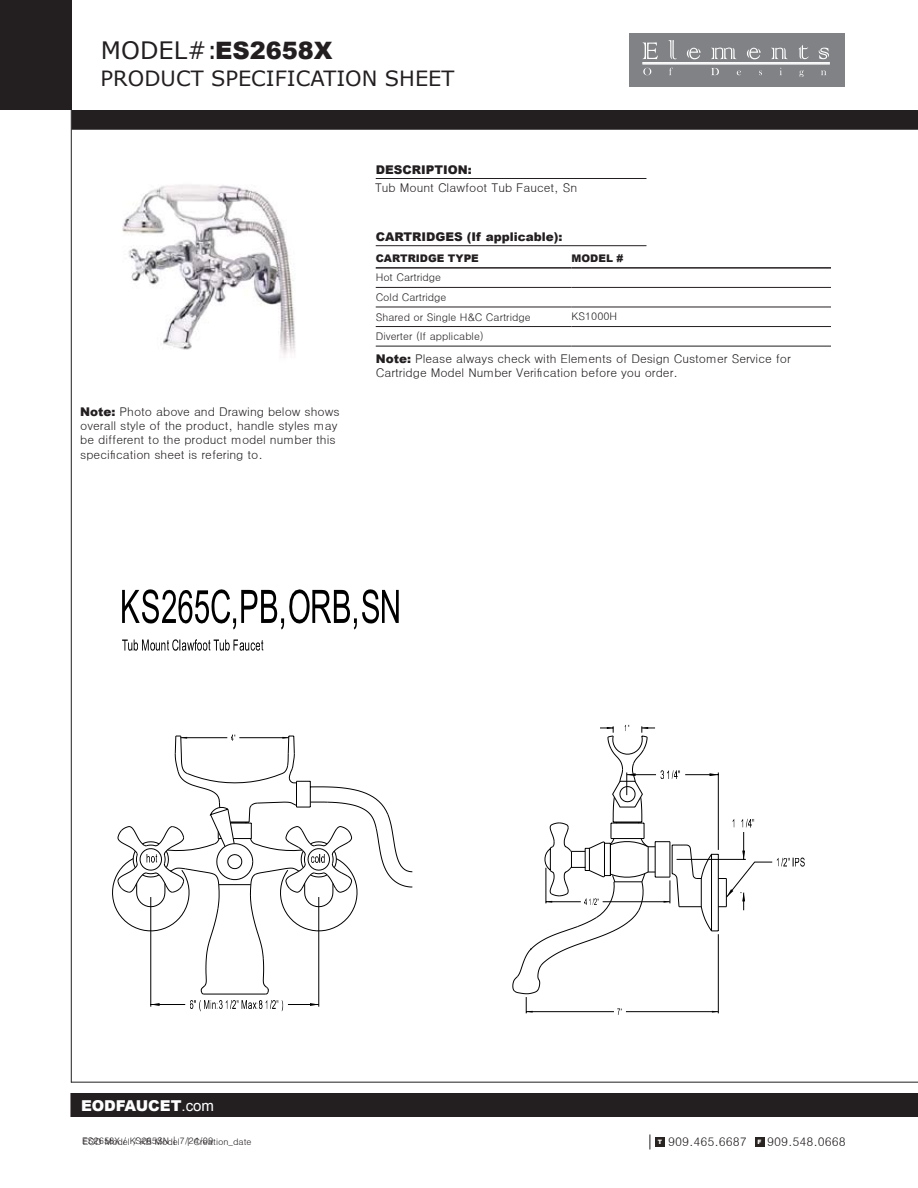
<style>
.page{position:relative;width:918px;height:1188px;background:#fff}
.page>*{position:absolute;margin:0;border:0;box-sizing:border-box;transform-origin:0 0}
.t1{font:24px "Verdana";color:#231f20}
.t2{font:21px "Verdana";color:#231f20}
.t3{font:900 15px "Arial";color:#fff}
.t4{font:12px/14.4px "Dotum";color:#231f20}
.t5{font:900 12px "Arial";color:#231f20}
.t6{font:10.5px/19.5px "Dotum";color:#231f20}
.t7{font:900 10.5px "Arial";color:#231f20}
.t8{font:9px "Dotum";color:#231f20}
.t9{font:900 6px "Arial";color:#fff}
.s1{font-family:"Arial";font-weight:900}
.s2{font-weight:400}
</style>
<div class="page">
<svg style="left:650px;top:1134px;width:1px;height:15px"></svg>
<div style="left:655px;top:1137px;width:10px;height:9px;background:#292421"></div>
<div style="left:755px;top:1137px;width:9px;height:9px;background:#292421"></div>
<div style="left:0;top:0;width:72px;height:110px;background:#231f20"></div>
<hr style="left:71px;top:87px;width:1px;height:996px;background:#231f20">
<div style="left:71px;top:1094px;width:846px;height:22px;background:#231f20"></div>
<div style="left:70px;top:1093px;width:848px;height:24px;border:2px solid #231f20"></div>
<hr style="left:71px;top:1082px;width:847px;height:1px;background:#231f20">
<div style="left:630px;top:33px;width:215px;height:54px;background:#808285"></div>
<svg style="left:643px;top:68px;width:183px;height:9px"></svg>
<svg style="left:643px;top:40px;width:186px;height:19px"></svg>
<hr style="left:642px;top:62px;width:188px;height:1px;background:#fff">
<hr style="left:642px;top:64px;width:188px;height:1px;background:#fff">
<div style="left:72px;top:111px;width:845px;height:18px;background:#231f20"></div>
<div style="left:72px;top:110px;width:846px;height:20px;border:2px solid #231f20"></div>
<hr style="left:376px;top:178px;width:270px;height:1px;background:#231f20">
<hr style="left:376px;top:245px;width:270px;height:1px;background:#231f20">
<hr style="left:376px;top:267px;width:196px;height:2px;background:#231f20">
<hr style="left:572px;top:267px;width:259px;height:2px;background:#231f20">
<hr style="left:376px;top:287px;width:196px;height:1px;background:#231f20">
<hr style="left:572px;top:287px;width:259px;height:1px;background:#231f20">
<hr style="left:376px;top:307px;width:196px;height:1px;background:#231f20">
<hr style="left:572px;top:307px;width:259px;height:1px;background:#231f20">
<hr style="left:376px;top:326px;width:196px;height:1px;background:#231f20">
<hr style="left:572px;top:326px;width:259px;height:1px;background:#231f20">
<hr style="left:376px;top:346px;width:196px;height:1px;background:#231f20">
<hr style="left:572px;top:346px;width:259px;height:1px;background:#231f20">
<img style="left:122px;top:184px;width:173px;height:172px">
<svg style="left:122px;top:589px;width:34px;height:34px"></svg>
<svg style="left:162px;top:589px;width:214px;height:41px"></svg>
<svg style="left:382px;top:590px;width:13px;height:33px"></svg>
<svg style="left:122px;top:639px;width:142px;height:12px"></svg>
<svg style="left:112px;top:725px;width:693px;height:290px"></svg>
<h1 class="t1" style="left:101px;top:35px;width:233px">MODEL#:<span class="s1">ES2658X</span></h1>
<h2 class="t2" style="left:101px;top:65px;width:355px">PRODUCT SPECIFICATION SHEET</h2>
<p class="t5" style="left:376px;top:161px;width:97px">DESCRIPTION:</p>
<p class="t4" style="left:375px;top:181px;width:204px">Tub Mount Clawfoot Tub Faucet, Sn</p>
<p class="t4" style="left:80px;top:404px;width:261px"><span class="s1">Note:</span> Photo above and Drawing below shows overall style of the product, handle styles may be different to the product model number this specification sheet is refering to.</p>
<p class="t5" style="left:376px;top:228px;width:188px">CARTRIDGES (If applicable):</p>
<p class="t7" style="left:376px;top:250px;width:105px">CARTRIDGE TYPE</p>
<p class="t7" style="left:572px;top:250px;width:53px">MODEL #</p>
<p class="t6" style="left:376px;top:268px;width:156px">Hot Cartridge<br>Cold Cartridge<br>Shared or Single H&amp;C Cartridge<br>Diverter (If applicable)</p>
<p class="t4" style="left:376px;top:351px;width:417px"><span class="s1">Note:</span> Please always check with Elements of Design Customer Service for<br>Cartridge Model Number Verification before you order.</p>
<p class="t6" style="left:572px;top:306px;width:47px">KS1000H</p>
<p class="t3" style="left:81px;top:1095px;width:135px">EODFAUCET<span class="s2">.com</span></p>
<p class="t8" style="left:88px;top:1136px;width:127px">S2658X / KS265SN | 7/24/09</p>
<p class="t8" style="left:83px;top:1137px;width:170px">EOD Model / KB Model | Creation_date</p>
<p class="t4" style="left:658px;top:1134px;width:91px"><sup>T</sup> 909.465.6687</p>
<p class="t4" style="left:767px;top:1134px;width:80px">909.548.0668</p>
<p class="t9" style="left:758px;top:1137px;width:6px">F</p>
</div>
